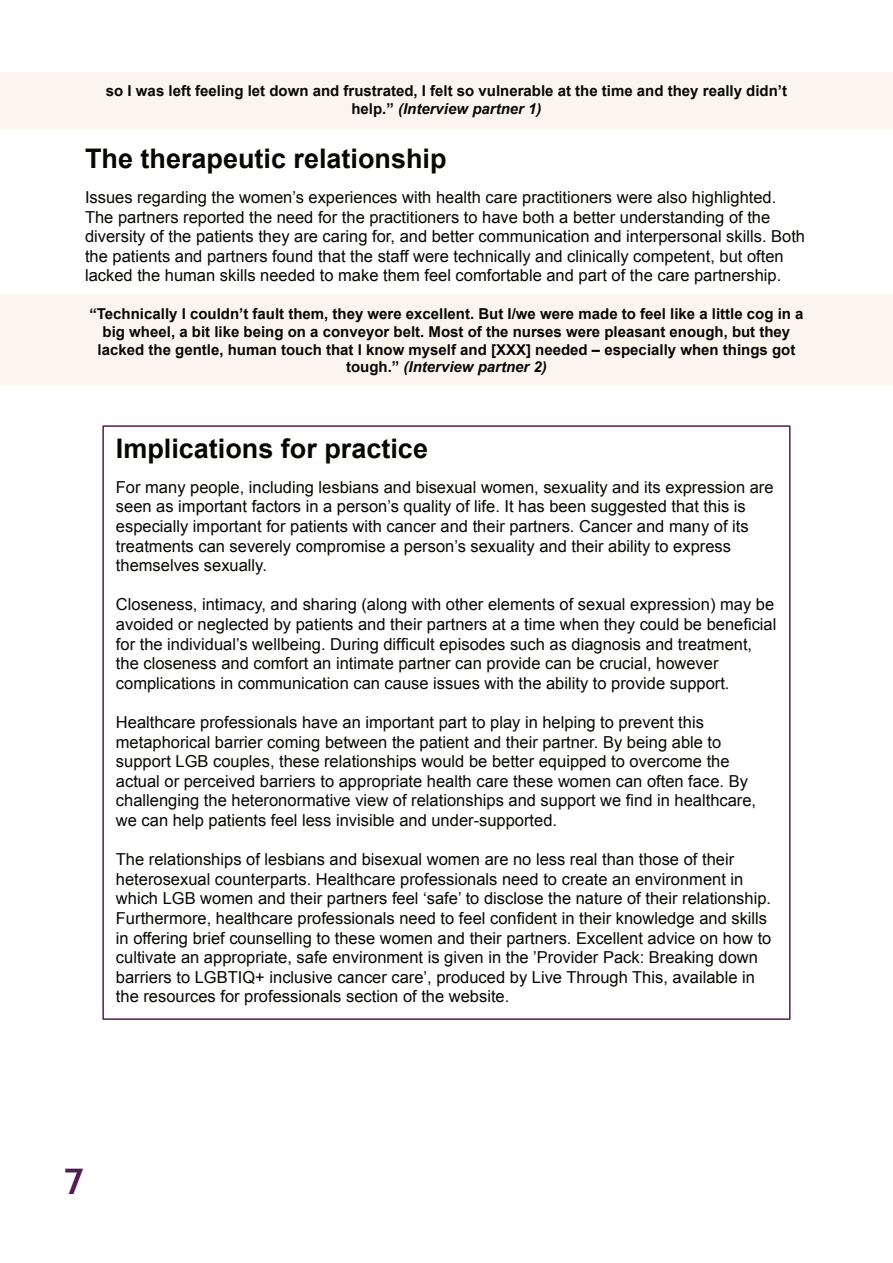
<style>
.page{position:relative;width:893px;height:1263px;background:#fff}
.page>*{position:absolute;margin:0;border:0;box-sizing:border-box;transform-origin:0 0}
.t1{font:500 36px "Neometric Alt";color:#531c55}
.t2{font:700 27px "Arial";color:#080704}
.t3{font:16.5px/19.6px "Arial";color:#080704}
.t4{font:700 15px/17.9px "Arial";color:#080704;text-align:center}
.s1{font-style:italic}
</style>
<div class="page">
<div style="left:0;top:72px;width:893px;height:57px;background:#faf6ee"></div>
<div style="left:0;top:294px;width:893px;height:91px;background:#faf6ee"></div>
<p class="t4" style="left:106px;top:83px;width:682px">so I was left feeling let down and frustrated, I felt so vulnerable at the time and they really didn’t help.” <span class="s1">(Interview partner 1)</span></p>
<h2 class="t2" style="left:85px;top:149px;width:363px">The therapeutic relationship</h2>
<p class="t3" style="left:85px;top:189px;width:721px">Issues regarding the women’s experiences with health care practitioners were also highlighted.<br>The partners reported the need for the practitioners to have both a better understanding of the diversity of the patients they are caring for, and better communication and interpersonal skills. Both the patients and partners found that the staff were technically and clinically competent, but often lacked the human skills needed to make them feel comfortable and part of the care partnership.</p>
<p class="t4" style="left:89px;top:306px;width:716px">“Technically I couldn’t fault them, they were excellent. But I/we were made to feel like a little cog in a big wheel, a bit like being on a conveyor belt. Most of the nurses were pleasant enough, but they lacked the gentle, human touch that I know myself and [XXX] needed – especially when things got tough.” <span class="s1">(Interview partner 2)</span></p>
<h2 class="t2" style="left:116px;top:438px;width:314px">Implications for practice</h2>
<p class="t3" style="left:116px;top:479px;width:659px">For many people, including lesbians and bisexual women, sexuality and its expression are seen as important factors in a person’s quality of life. It has been suggested that this is especially important for patients with cancer and their partners. Cancer and many of its treatments can severely compromise a person’s sexuality and their ability to express themselves sexually.</p>
<p class="t3" style="left:116px;top:596px;width:662px">Closeness, intimacy, and sharing (along with other elements of sexual expression) may be avoided or neglected by patients and their partners at a time when they could be beneficial for the individual’s wellbeing. During difficult episodes such as diagnosis and treatment, the closeness and comfort an intimate partner can provide can be crucial, however complications in communication can cause issues with the ability to provide support.</p>
<p class="t3" style="left:116px;top:714px;width:642px">Healthcare professionals have an important part to play in helping to prevent this metaphorical barrier coming between the patient and their partner. By being able to support LGB couples, these relationships would be better equipped to overcome the actual or perceived barriers to appropriate health care these women can often face. By challenging the heteronormative view of relationships and support we find in healthcare, we can help patients feel less invisible and under-supported.</p>
<p class="t3" style="left:116px;top:851px;width:657px">The relationships of lesbians and bisexual women are no less real than those of their heterosexual counterparts. Healthcare professionals need to create an environment in which LGB women and their partners feel ‘safe’ to disclose the nature of their relationship.<br>Furthermore, healthcare professionals need to feel confident in their knowledge and skills in offering brief counselling to these women and their partners. Excellent advice on how to cultivate an appropriate, safe environment is given in the ’Provider Pack: Breaking down barriers to LGBTIQ+ inclusive cancer care’, produced by Live Through This, available in the resources for professionals section of the website.</p>
<h1 class="t1" style="left:64px;top:1165px;width:22px">7</h1>
</div>
